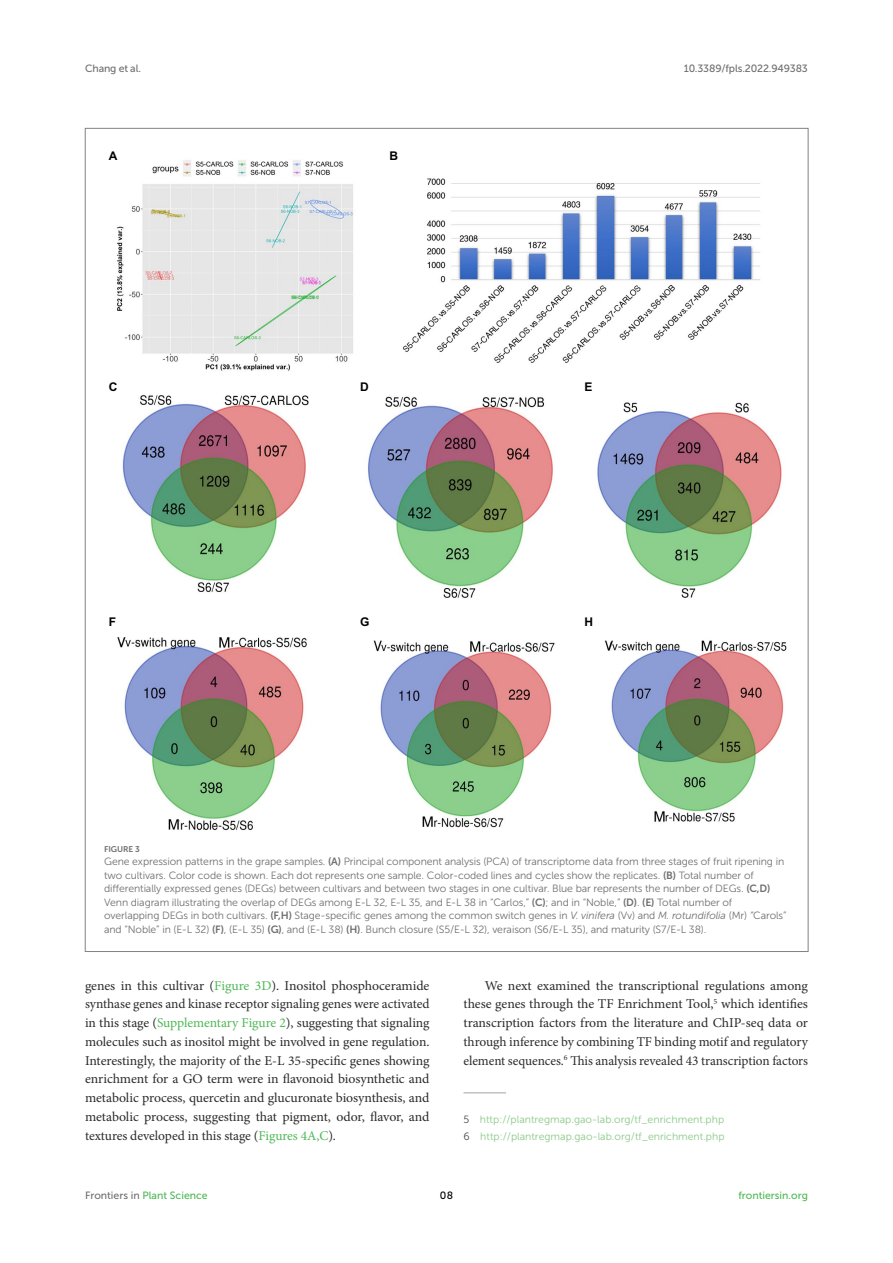
<style>
.page{position:relative;width:893px;height:1263px;background:#fff}
.page>*{position:absolute;margin:0;border:0;box-sizing:border-box;transform-origin:0 0}
.TEXT{font:13.5px/18.8px "Minion Pro";letter-spacing:-.005em;color:#2b2b2a;text-align:justify}
.t1{font:700 12px "Arial";color:#000}
.FIG_LEG{font:10.5px/13.5px "Museo Sans 300";letter-spacing:-.01em;color:#706f70}
.FOOTNOTE{font:10.5px "Museo Sans 300";color:#88c985}
.t2{font:10.5px "Museo Sans 500";color:#4eb855}
.t3{font:10.5px "Museo Sans 500";letter-spacing:-.015em;color:#706f70}
.t4{font:10.5px "Museo Sans 500";color:#000}
.FIG_HD{font:8.25px "Museo Sans 700";letter-spacing:-.01em;color:#706f70}
.s1{font-family:"Museo Sans 700"}
.s2{font-style:italic}
.s3{color:#4eb855}
.s4{color:#4c4948}
.s5{color:#706f70}
</style>
<div class="page">
<hr style="left:463px;top:1092px;width:43px;height:1px;background:#a2a3a3">
<img style="left:117px;top:160px;width:670px;height:671px">
<p class="t3" style="left:85px;top:63px;width:57px">Chang et al.</p>
<p class="t3" style="left:684px;top:63px;width:126px">10.3389/fpls.2022.949383</p>
<p class="t1" style="left:109px;top:147px;width:10px">A</p>
<p class="t1" style="left:389px;top:147px;width:10px">B</p>
<p class="t1" style="left:109px;top:378px;width:10px">C</p>
<p class="t1" style="left:360px;top:378px;width:10px">D</p>
<p class="t1" style="left:584px;top:378px;width:10px">E</p>
<p class="t1" style="left:109px;top:614px;width:9px">F</p>
<p class="t1" style="left:360px;top:614px;width:11px">G</p>
<p class="t1" style="left:584px;top:614px;width:10px">H</p>
<p class="FIG_HD" style="left:104px;top:844px;width:37px">FIGURE 3</p>
<p class="FIG_LEG" style="left:104px;top:855px;width:684px">Gene expression patterns in the grape samples. <span class="s1">(A)</span> Principal component analysis (PCA) of transcriptome data from three stages of fruit ripening in two cultivars. Color code is shown. Each dot represents one sample. Color-coded lines and cycles show the replicates. <span class="s1">(B)</span> Total number of differentially expressed genes (DEGs) between cultivars and between two stages in one cultivar. Blue bar represents the number of DEGs. <span class="s1">(C,D)<br></span>Venn diagram illustrating the overlap of DEGs among E-L 32, E-L 35, and E-L 38 in “Carlos,” <span class="s1">(C)</span>; and in “Noble,” <span class="s1">(D)</span>. <span class="s1">(E)</span> Total number of overlapping DEGs in both cultivars. <span class="s1">(F,H)</span> Stage-specific genes among the common switch genes in <span class="s2">V. vinifera</span> (Vv) and <span class="s2">M. rotundifolia</span> (Mr) <span class="s2">“</span>Carols” and “Noble” in (E-L 32) <span class="s1">(F)</span>, (E-L 35) <span class="s1">(G)</span>, and (E-L 38) <span class="s1">(H)</span>. Bunch closure (S5/E-L 32), veraison (S6/E-L 35), and maturity (S7/E-L 38).</p>
<p class="TEXT" style="left:85px;top:976px;width:346px">genes in this cultivar (<span class="s3">Figure 3D</span>). Inositol phosphoceramide synthase genes and kinase receptor signaling genes were activated in this stage (<span class="s3">Supplementary Figure 2</span>), suggesting that signaling molecules such as inositol might be involved in gene regulation.<br>Interestingly, the majority of the E-L 35-specific genes showing enrichment for a GO term were in flavonoid biosynthetic and metabolic process, quercetin and glucuronate biosynthesis, and metabolic process, suggesting that pigment, odor, flavor, and textures developed in this stage (<span class="s3">Figures 4A,C</span>).</p>
<p class="TEXT" style="left:463px;top:976px;width:346px;text-indent:21px">We next examined the transcriptional regulations among these genes through the TF Enrichment Tool,<sup>5</sup> which identifies transcription factors from the literature and ChIP-seq data or through inference by combining TF binding motif and regulatory element sequences.<sup>6</sup> This analysis revealed 43 transcription factors</p>
<p class="FOOTNOTE" style="left:463px;top:1113px;width:262px"><span class="s4">5</span> http://plantregmap.gao-lab.org/tf_enrichment.php</p>
<p class="FOOTNOTE" style="left:463px;top:1130px;width:263px"><span class="s4">6</span> http://plantregmap.gao-lab.org/tf_enrichment.php</p>
<p class="t2" style="left:85px;top:1190px;width:124px"><span class="s5">Frontiers in</span> Plant Science</p>
<p class="t4" style="left:440px;top:1190px;width:15px">08</p>
<p class="t2" style="left:738px;top:1190px;width:71px">frontiersin.org</p>
</div>
